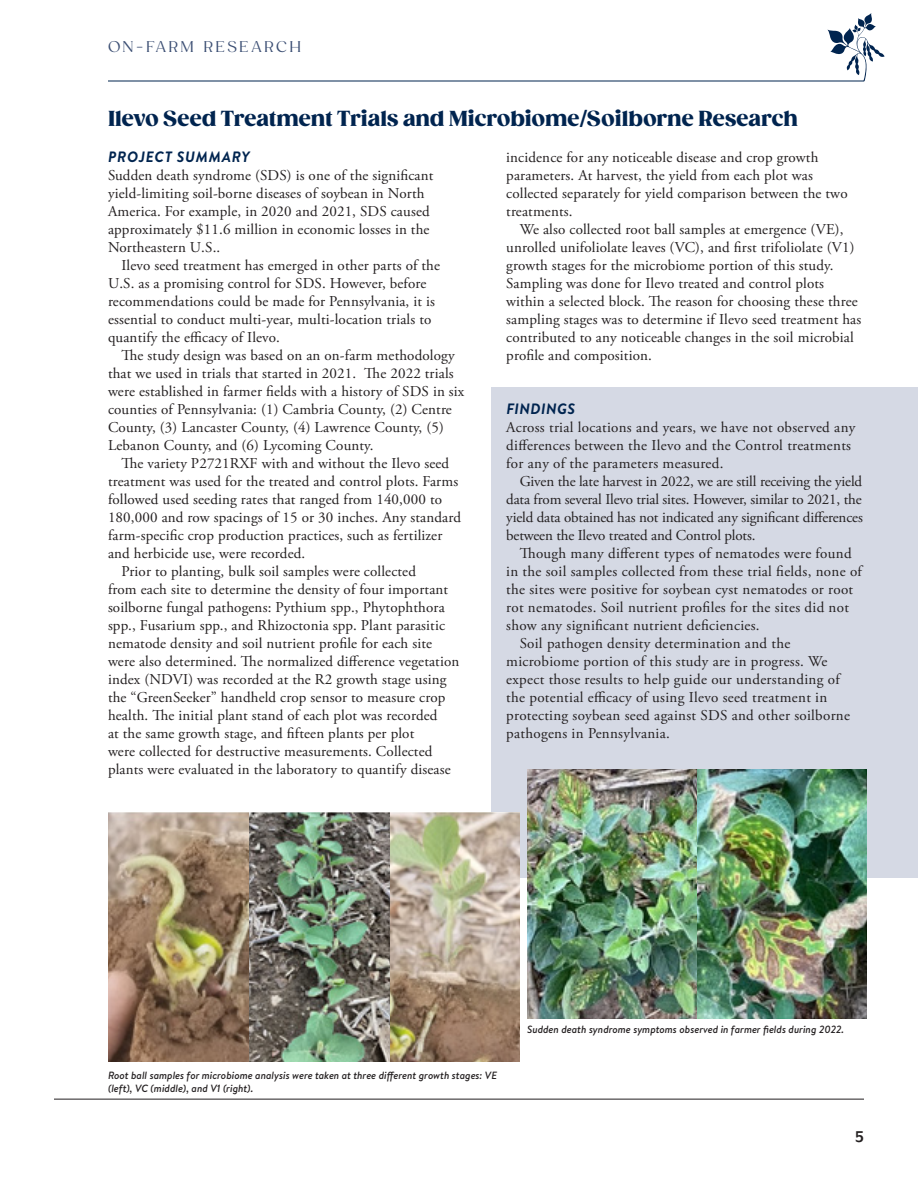
<style>
.page{position:relative;width:918px;height:1188px;background:#fff}
.page>*{position:absolute;margin:0;border:0;box-sizing:border-box;transform-origin:0 0}
.t1{font:900 21px "Gazpacho";color:#00244f}
.t2{font:700 18px "Mr Eaves Mod OT";color:#231f20}
.t3{font:15px/18px "Adobe Garamond Pro";letter-spacing:.01em;color:#231f20}
.t4{font:15px "Gazpacho";letter-spacing:.15em;color:#3b4e73}
.t5{font:italic 700 15px "Brandon Text";letter-spacing:.03em;color:#00244f}
.t6{font:italic 500 10.5px/12.6px "Brandon Text";color:#231f20}
.s1{font-family:"Brandon Text";font-weight:700;font-style:italic;color:#00244f}
</style>
<div class="page">
<hr style="left:54px;top:1099px;width:810px;height:1px;background:#231f20">
<div style="left:491px;top:387px;width:427px;height:491px;background:#d5d9e4"></div>
<hr style="left:108px;top:81px;width:756px;height:1px;background:#00244f">
<svg style="left:827px;top:13px;width:58px;height:68px"></svg>
<img style="left:108px;top:813px;width:411px;height:249px">
<img style="left:528px;top:770px;width:338px;height:248px">
<p class="t4" style="left:108px;top:37px;width:195px">ON-FARM RESEARCH</p>
<p class="t1" style="left:108px;top:106px;width:691px">Ilevo Seed Treatment Trials and Microbiome/Soilborne Research</p>
<p class="t3" style="left:108px;top:149px;width:327px"><span class="s1">PROJECT SUMMARY<br></span>Sudden death syndrome (SDS) is one of the significant yield-limiting soil-borne diseases of soybean in North America. For example, in 2020 and 2021, SDS caused approximately $11.6 million in economic losses in the Northeastern U.S..</p>
<p class="t3" style="left:108px;top:257px;width:334px;text-indent:14px">Ilevo seed treatment has emerged in other parts of the U.S. as a promising control for SDS. However, before recommendations could be made for Pennsylvania, it is essential to conduct multi-year, multi-location trials to quantify the efficacy of Ilevo.</p>
<p class="t3" style="left:108px;top:347px;width:358px;text-indent:14px">The study design was based on an on-farm methodology that we used in trials that started in 2021. The 2022 trials were established in farmer fields with a history of SDS in six counties of Pennsylvania: (1) Cambria County, (2) Centre County, (3) Lancaster County, (4) Lawrence County, (5)<br>Lebanon County, and (6) Lycoming County.</p>
<p class="t3" style="left:108px;top:455px;width:355px;text-indent:14px">The variety P2721RXF with and without the Ilevo seed treatment was used for the treated and control plots. Farms followed used seeding rates that ranged from 140,000 to 180,000 and row spacings of 15 or 30 inches. Any standard farm-specific crop production practices, such as fertilizer and herbicide use, were recorded.</p>
<p class="t3" style="left:108px;top:563px;width:353px;text-indent:14px">Prior to planting, bulk soil samples were collected<br>from each site to determine the density of four important soilborne fungal pathogens: Pythium spp., Phytophthora spp., Fusarium spp., and Rhizoctonia spp. Plant parasitic nematode density and soil nutrient profile for each site were also determined. The normalized difference vegetation index (NDVI) was recorded at the R2 growth stage using the “GreenSeeker” handheld crop sensor to measure crop health. The initial plant stand of each plot was recorded<br>at the same growth stage, and fifteen plants per plot<br>were collected for destructive measurements. Collected plants were evaluated in the laboratory to quantify disease</p>
<p class="t3" style="left:506px;top:149px;width:343px">incidence for any noticeable disease and crop growth parameters. At harvest, the yield from each plot was collected separately for yield comparison between the two treatments.</p>
<p class="t3" style="left:506px;top:221px;width:357px;text-indent:14px">We also collected root ball samples at emergence (VE), unrolled unifoliolate leaves (VC), and first trifoliolate (V1) growth stages for the microbiome portion of this study.<br>Sampling was done for Ilevo treated and control plots within a selected block. The reason for choosing these three sampling stages was to determine if Ilevo seed treatment has contributed to any noticeable changes in the soil microbial profile and composition.</p>
<p class="t5" style="left:506px;top:398px;width:70px">FINDINGS</p>
<p class="t3" style="left:506px;top:419px;width:351px">Across trial locations and years, we have not observed any differences between the Ilevo and the Control treatments for any of the parameters measured.</p>
<p class="t3" style="left:506px;top:473px;width:358px;text-align:justify;text-indent:14px">Given the late harvest in 2022, we are still receiving the yield data from several Ilevo trial sites. However, similar to 2021, the yield data obtained has not indicated any significant differences between the Ilevo treated and Control plots.</p>
<p class="t3" style="left:506px;top:545px;width:357px;text-indent:14px">Though many different types of nematodes were found in the soil samples collected from these trial fields, none of the sites were positive for soybean cyst nematodes or root rot nematodes. Soil nutrient profiles for the sites did not show any significant nutrient deficiencies.</p>
<p class="t3" style="left:506px;top:635px;width:345px;text-indent:14px">Soil pathogen density determination and the microbiome portion of this study are in progress. We expect those results to help guide our understanding of the potential efficacy of using Ilevo seed treatment in protecting soybean seed against SDS and other soilborne pathogens in Pennsylvania.</p>
<p class="t6" style="left:108px;top:1069px;width:390px">Root ball samples for microbiome analysis were taken at three different growth stages: VE (left), VC (middle), and V1 (right).</p>
<p class="t6" style="left:527px;top:1023px;width:318px">Sudden death syndrome symptoms observed in farmer fields during 2022.</p>
<p class="t2" style="left:855px;top:1126px;width:10px">5</p>
</div>
